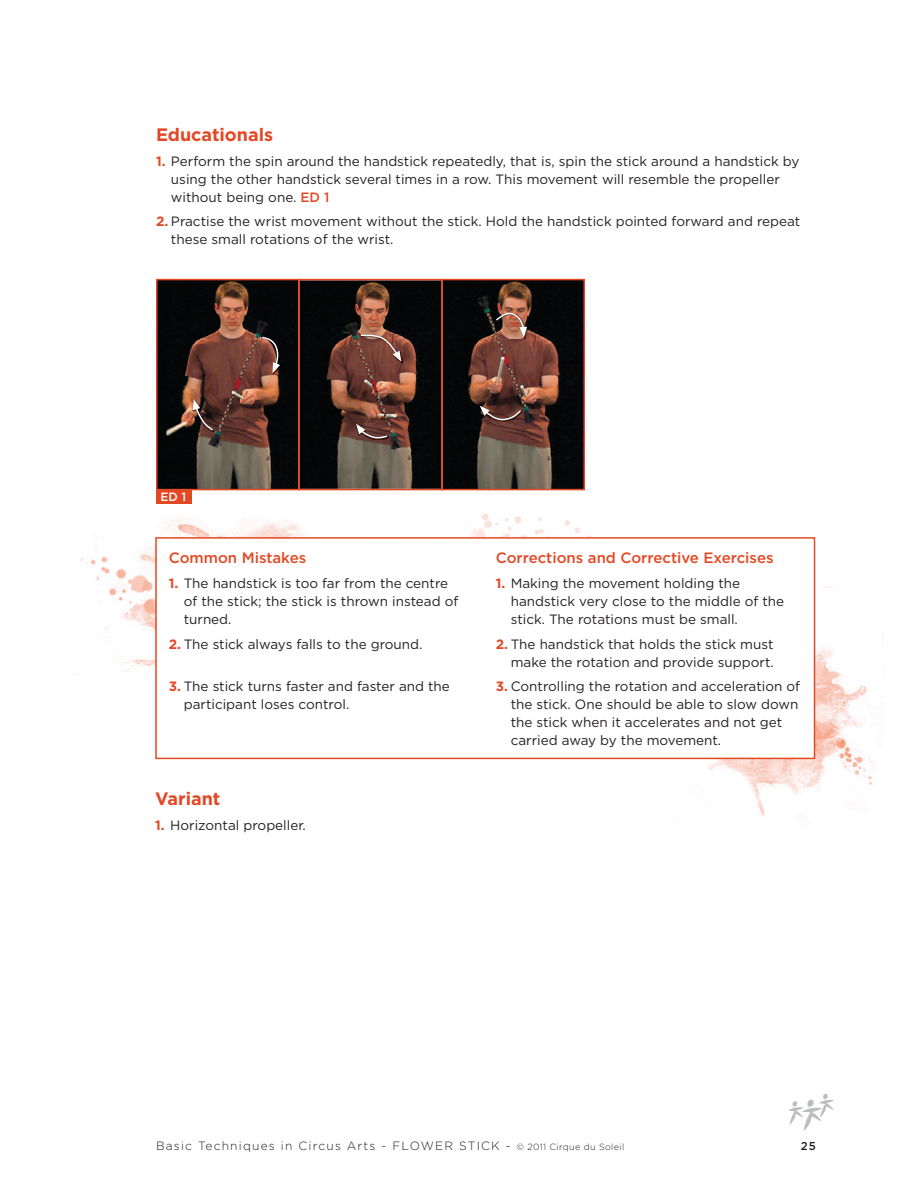
<style>
.page{position:relative;width:918px;height:1188px;background:#fff}
.page>*{position:absolute;margin:0;border:0;box-sizing:border-box;transform-origin:0 0}
.t1{font:700 18px "Gotham";color:#e34824}
.t2{font:500 15px "Gotham";color:#e34824}
.t3{font:13.5px/18px "Gotham";color:#231f20}
.t4{font:300 12px "Gotham";letter-spacing:.1em;color:#231f20}
.t5{font:500 12px "Gotham";color:#fff}
.t6{font:500 11.4px "Gotham";color:#231f20}
.s1{font-weight:700;color:#e34824}
.s2{font-weight:500;color:#e34824}
.s3{font-size:9px}
</style>
<div class="page">
<svg style="left:788px;top:1094px;width:46px;height:37px"></svg>
<img style="left:80px;top:513px;width:512px;height:154px">
<img style="left:669px;top:587px;width:203px;height:231px">
<div style="left:156px;top:538px;width:659px;height:220px;background:#fff"></div>
<div style="left:155px;top:537px;width:660px;height:222px;border:2px solid #e34824"></div>
<img style="left:159px;top:282px;width:138px;height:205px">
<div style="left:156px;top:279px;width:144px;height:211px;border:2px solid #e34824"></div>
<div style="left:156px;top:489px;width:36px;height:15px;background:#e34824"></div>
<img style="left:444px;top:282px;width:138px;height:205px">
<div style="left:441px;top:279px;width:144px;height:211px;border:2px solid #e34824"></div>
<img style="left:262px;top:373px;width:19px;height:2px">
<svg style="left:261px;top:336px;width:21px;height:37px"></svg>
<img style="left:193px;top:431px;width:21px;height:1px">
<svg style="left:193px;top:399px;width:21px;height:32px"></svg>
<svg style="left:299px;top:279px;width:144px;height:211px;background:#412b24"></svg>
<img style="left:496px;top:313px;width:32px;height:26px">
<svg style="left:495px;top:311px;width:32px;height:27px"></svg>
<svg style="left:480px;top:406px;width:42px;height:16px"></svg>
<h1 class="t1" style="left:156px;top:124px;width:119px">Educationals</h1>
<p class="t3" style="left:171px;top:152px;width:630px;text-indent:-15px"><span class="s1">1.</span> Perform the spin around the handstick repeatedly, that is, spin the stick around a handstick by using the other handstick several times in a row. This movement will resemble the propeller without being one. <span class="s2">ED 1</span></p>
<p class="t3" style="left:171px;top:212px;width:631px;text-indent:-15px"><span class="s1">2.</span> Practise the wrist movement without the stick. Hold the handstick pointed forward and repeat these small rotations of the wrist.</p>
<p class="t5" style="left:161px;top:490px;width:27px">ED 1</p>
<p class="t2" style="left:169px;top:549px;width:139px">Common Mistakes</p>
<p class="t3" style="left:184px;top:574px;width:276px;text-indent:-15px"><span class="s1">1.</span> The handstick is too far from the centre of the stick; the stick is thrown instead of turned.</p>
<p class="t3" style="left:169px;top:635px;width:255px"><span class="s1">2.</span> The stick always falls to the ground.</p>
<p class="t3" style="left:184px;top:677px;width:268px;text-indent:-15px"><span class="s1">3.</span> The stick turns faster and faster and the participant loses control.</p>
<h1 class="t1" style="left:155px;top:789px;width:67px">Variant</h1>
<p class="t3" style="left:155px;top:816px;width:152px"><span class="s1">1.</span> Horizontal propeller.</p>
<p class="t2" style="left:496px;top:549px;width:279px">Corrections and Corrective Exercises</p>
<p class="t3" style="left:511px;top:574px;width:275px;text-indent:-15px"><span class="s1">1.</span> Making the movement holding the handstick very close to the middle of the stick. The rotations must be small.</p>
<p class="t3" style="left:496px;top:635px;width:280px;text-align:right"><span class="s1">2.</span> The handstick that holds the stick must make the rotation and provide support.</p>
<p class="t3" style="left:511px;top:677px;width:291px;text-indent:-15px"><span class="s1">3.</span> Controlling the rotation and acceleration of the stick. One should be able to slow down the stick when it accelerates and not get carried away by the movement.</p>
<p class="t4" style="left:156px;top:1140px;width:470px">Basic Techniques in Circus Arts - FLOWER STICK - <span class="s3">© 2011 Cirque du Soleil</span></p>
<p class="t6" style="left:801px;top:1139px;width:17px">25</p>
</div>
